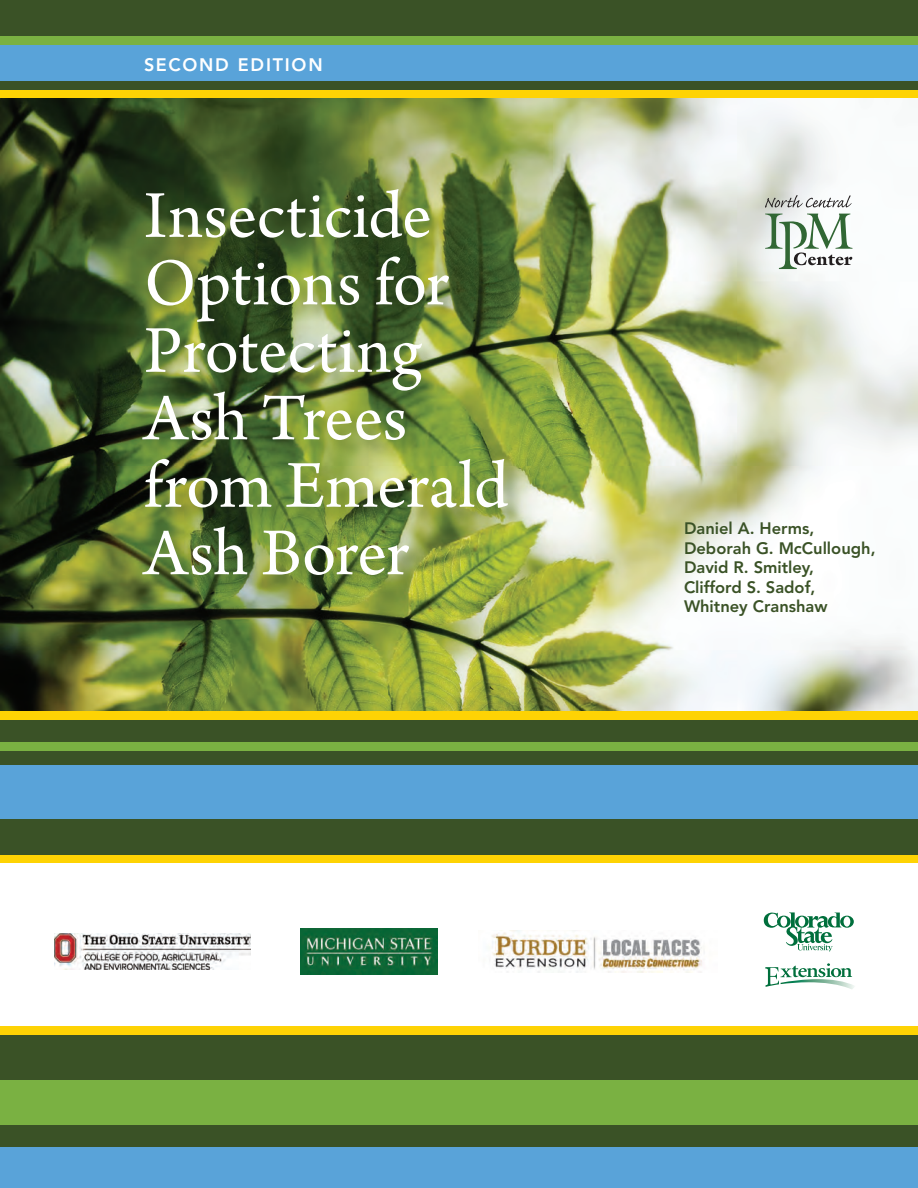
<style>
.page{position:relative;width:918px;height:1188px;background:#3a5226}
.page>*{position:absolute;margin:0;border:0;box-sizing:border-box;transform-origin:0 0}
.t1{font:70.5px/67.5px "Arno Pro";letter-spacing:-.005em;color:#fff}
.t2{font:800 18px "Avenir LT Std";letter-spacing:.1em;color:#fff}
.t3{font:800 16.5px/19.5px "Avenir LT Std";color:#3a5226}
</style>
<div class="page">
<div style="left:0;top:90px;width:918px;height:9px;background:#fed304"></div>
<div style="left:0;top:711px;width:918px;height:9px;background:#fed304"></div>
<div style="left:0;top:855px;width:918px;height:9px;background:#fed304"></div>
<div style="left:0;top:1026px;width:918px;height:9px;background:#fed304"></div>
<div style="left:0;top:45px;width:918px;height:36px;background:#59a3d9"></div>
<div style="left:0;top:765px;width:918px;height:54px;background:#59a3d9"></div>
<div style="left:0;top:1148px;width:918px;height:40px;background:#59a3d9"></div>
<div style="left:0;top:742px;width:918px;height:10px;background:#7ab142"></div>
<div style="left:0;top:1080px;width:918px;height:45px;background:#7ab142"></div>
<div style="left:0;top:36px;width:918px;height:9px;background:#7ab142"></div>
<img style="left:0;top:99px;width:918px;height:612px">
<div style="left:0;top:864px;width:918px;height:162px;background:#fff"></div>
<div style="left:142px;top:188px;width:384px;height:406px;background:#3a5226;opacity:.45"></div>
<svg style="left:765px;top:195px;width:87px;height:13px"></svg>
<svg style="left:765px;top:214px;width:87px;height:55px;background:#bccabf"></svg>
<img style="left:300px;top:928px;width:138px;height:46px">
<img style="left:492px;top:930px;width:210px;height:42px">
<img style="left:54px;top:933px;width:197px;height:36px">
<svg style="left:764px;top:912px;width:90px;height:40px"></svg>
<img style="left:846px;top:985px;width:8px;height:4px">
<svg style="left:765px;top:963px;width:87px;height:24px"></svg>
<p class="t2" style="left:144px;top:54px;width:180px">SECOND EDITION</p>
<h1 class="t1" style="left:144px;top:186px;width:366px">Insecticide<br>Options for<br>Protecting<br>Ash Trees from Emerald<br>Ash Borer</h1>
<p class="t3" style="left:684px;top:519px;width:193px">Daniel A. Herms,<br>Deborah G. McCullough,<br>David R. Smitley,<br>Clifford S. Sadof,<br>Whitney Cranshaw</p>
</div>
